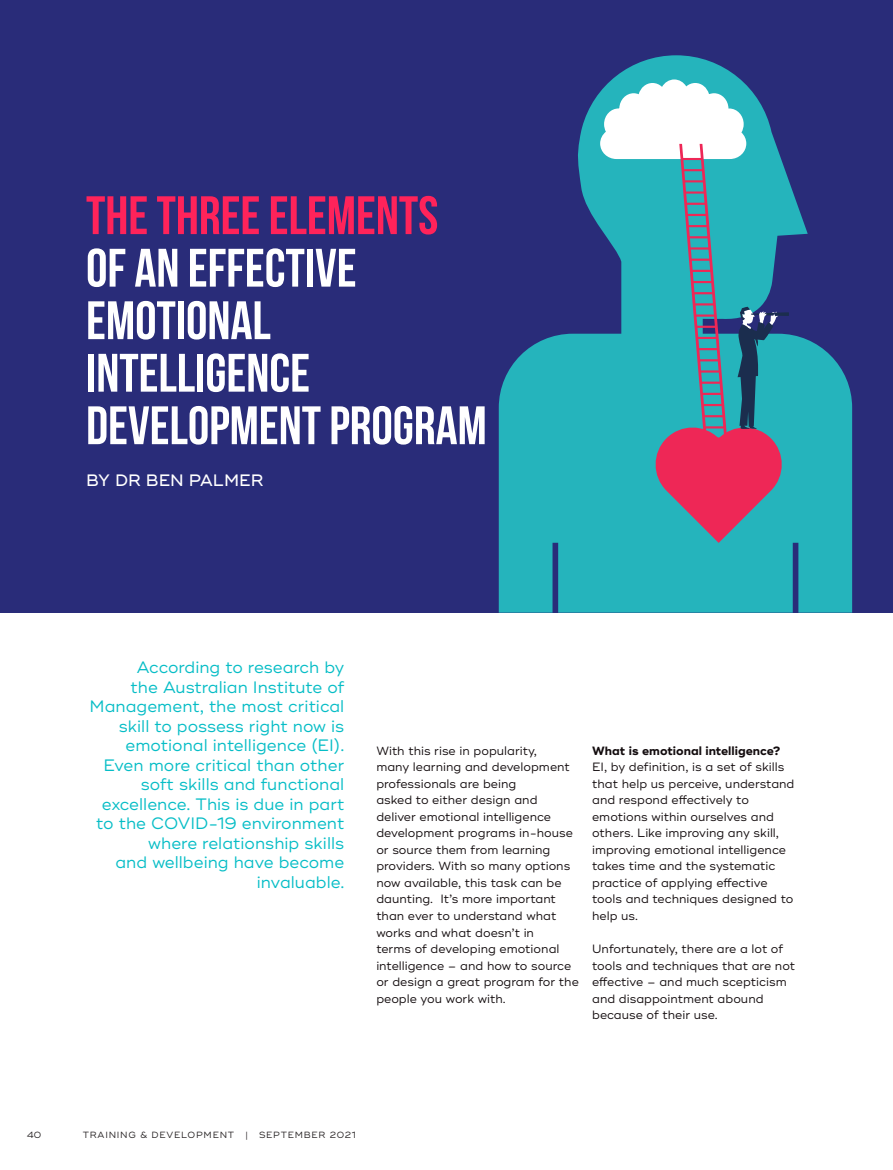
<style>
.page{position:relative;width:893px;height:1170px;background:#fff}
.page>*{position:absolute;margin:0;border:0;box-sizing:border-box;transform-origin:0 0}
.t1{font:54px/52.5px "Bebas Neue";color:#fff}
.t2{font:54px "Bebas Neue";color:#ff235a}
.t3{font:16.5px/19.5px "Ridley Grotesk";color:#06bdc6;text-align:right}
.t4{font:500 16.5px "Ridley Grotesk";color:#fff}
.t5{font:12px/16.5px "Ridley Grotesk";color:#130c0e}
.t6{font:700 12px "Ridley Grotesk";color:#130c0e}
.t7{font:9px "Ridley Grotesk";letter-spacing:.08em;color:#231f20}
</style>
<div class="page">
<div style="left:0;top:0;width:893px;height:612px;background:#292c79"></div>
<svg style="left:499px;top:55px;width:353px;height:557px;fill:#25b4bc"></svg>
<svg style="left:785px;top:312px;width:4px;height:4px"></svg>
<svg style="left:600px;top:79px;width:185px;height:464px"></svg>
<h1 class="t2" style="left:86px;top:186px;width:354px">THE THREE ELEMENTS</h1>
<h1 class="t1" style="left:86px;top:241px;width:402px">OF AN EFFECTIVE<br>EMOTIONAL<br>INTELLIGENCE<br>DEVELOPMENT PROGRAM</h1>
<h2 class="t4" style="left:86px;top:470px;width:179px">BY DR BEN PALMER</h2>
<p class="t3" style="left:89px;top:658px;width:256px">According to research by<br>the Australian Institute of<br>Management, the most critical skill to possess right now is emotional intelligence (EI).<br>Even more critical than other soft skills and functional excellence. This is due in part to the COVID-19 environment where relationship skills<br>and wellbeing have become invaluable.</p>
<p class="t5" style="left:376px;top:742px;width:204px">With this rise in popularity,<br>many learning and development professionals are being<br>asked to either design and deliver emotional intelligence development programs in-house or source them from learning providers. With so many options now available, this task can be daunting. It’s more important than ever to understand what works and what doesn’t in<br>terms of developing emotional intelligence – and how to source or design a great program for the people you work with.</p>
<p class="t6" style="left:592px;top:743px;width:190px">What is emotional intelligence?</p>
<p class="t5" style="left:592px;top:759px;width:204px">EI, by definition, is a set of skills that help us perceive, understand and respond effectively to emotions within ourselves and others. Like improving any skill, improving emotional intelligence takes time and the systematic practice of applying effective tools and techniques designed to help us.</p>
<p class="t5" style="left:592px;top:940px;width:205px">Unfortunately, there are a lot of tools and techniques that are not effective – and much scepticism and disappointment abound because of their use.</p>
<p class="t7" style="left:27px;top:1129px;width:16px">40</p>
<p class="t7" style="left:83px;top:1129px;width:274px">TRAINING &amp; DEVELOPMENT | SEPTEMBER 2021</p>
</div>
